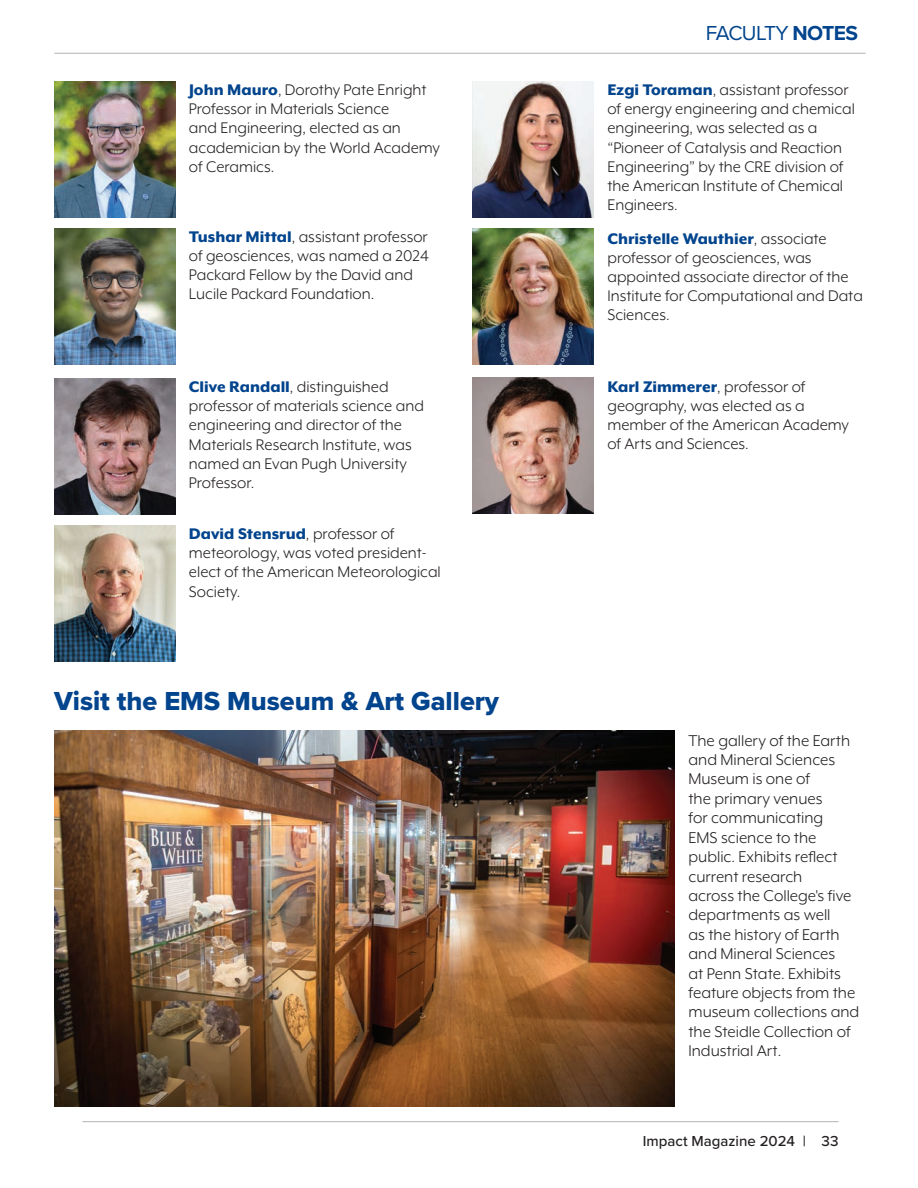
<style>
.page{position:relative;width:918px;height:1188px;background:#fff}
.page>*{position:absolute;margin:0;border:0;box-sizing:border-box;transform-origin:0 0}
.Heading_2{font:27px "Proxima Nova Extrabld";color:#02448d}
.Heading_proxima_caps{font:21px "Proxima Nova";letter-spacing:-.05em;color:#02448d}
.mr_eaves_body{font:18px/19.4px "Mr Eaves XL Mod OT";color:#231f20}
.mr_eaves_heading{font:17.7px/19px "Mr Eaves XL Mod OT";color:#231f20}
.mr_eaves_body-2{font:17.7px/19px "Mr Eaves XL Mod OT";color:#231f20}
.t1{font:500 15px "Proxima Nova";color:#231f20}
.s1{font-weight:800;color:#02448d}
.s2{font-weight:700}
</style>
<div class="page">
<hr style="left:82px;top:1121px;width:756px;height:1px;background:#231f20">
<img style="left:54px;top:228px;width:122px;height:136px">
<img style="left:54px;top:378px;width:122px;height:136px">
<img style="left:54px;top:525px;width:122px;height:136px">
<img style="left:472px;top:377px;width:122px;height:137px">
<img style="left:472px;top:81px;width:122px;height:136px">
<img style="left:472px;top:229px;width:122px;height:136px">
<hr style="left:54px;top:53px;width:812px;height:1px;background:#231f20">
<img style="left:54px;top:81px;width:122px;height:137px">
<img style="left:54px;top:731px;width:621px;height:376px">
<p class="mr_eaves_heading" style="left:189px;top:80px;width:253px"><span class="s1">John Mauro</span>, Dorothy Pate Enright<br>Professor in Materials Science<br>and Engineering, elected as an academician by the World Academy of Ceramics.</p>
<p class="mr_eaves_heading" style="left:189px;top:227px;width:242px"><span class="s1">Tushar Mittal</span>, assistant professor of geosciences, was named a 2024<br>Packard Fellow by the David and<br>Lucile Packard Foundation.</p>
<p class="mr_eaves_heading" style="left:189px;top:377px;width:236px"><span class="s1">Clive Randall</span>, distinguished professor of materials science and engineering and director of the<br>Materials Research Institute, was named an Evan Pugh University<br>Professor.</p>
<p class="mr_eaves_heading" style="left:189px;top:524px;width:253px"><span class="s1">David Stensrud</span>, professor of meteorology, was voted president&shy;elect of the American Meteorological<br>Society.</p>
<p class="Heading_2" style="left:54px;top:681px;width:447px">Visit the EMS Museum &amp; Art Gallery</p>
<p class="Heading_proxima_caps" style="left:706px;top:18px;width:154px">FACULTY <span class="s2">NOTES</span></p>
<p class="mr_eaves_heading" style="left:607px;top:80px;width:249px"><span class="s1">Ezgi Toraman</span>, assistant professor of energy engineering and chemical engineering, was selected as a “Pioneer of Catalysis and Reaction<br>Engineering” by the CRE division of the American Institute of Chemical<br>Engineers.</p>
<p class="mr_eaves_body-2" style="left:607px;top:229px;width:257px"><span class="s1">Christelle Wauthier</span>, associate professor of geosciences, was appointed associate director of the<br>Institute for Computational and Data<br>Sciences.</p>
<p class="mr_eaves_heading" style="left:607px;top:377px;width:243px"><span class="s1">Karl Zimmerer</span>, professor of geography, was elected as a member of the American Academy of Arts and Sciences.</p>
<p class="mr_eaves_body" style="left:688px;top:730px;width:172px">The gallery of the Earth and Mineral Sciences<br>Museum is one of<br>the primary venues<br>for communicating<br>EMS science to the public. Exhibits reflect current research<br>across the College's five departments as well<br>as the history of Earth and Mineral Sciences<br>at Penn State. Exhibits feature objects from the museum collections and the Steidle Collection of<br>Industrial Art.</p>
<p class="t1" style="left:643px;top:1130px;width:197px">Impact Magazine 2024 | 33</p>
</div>
